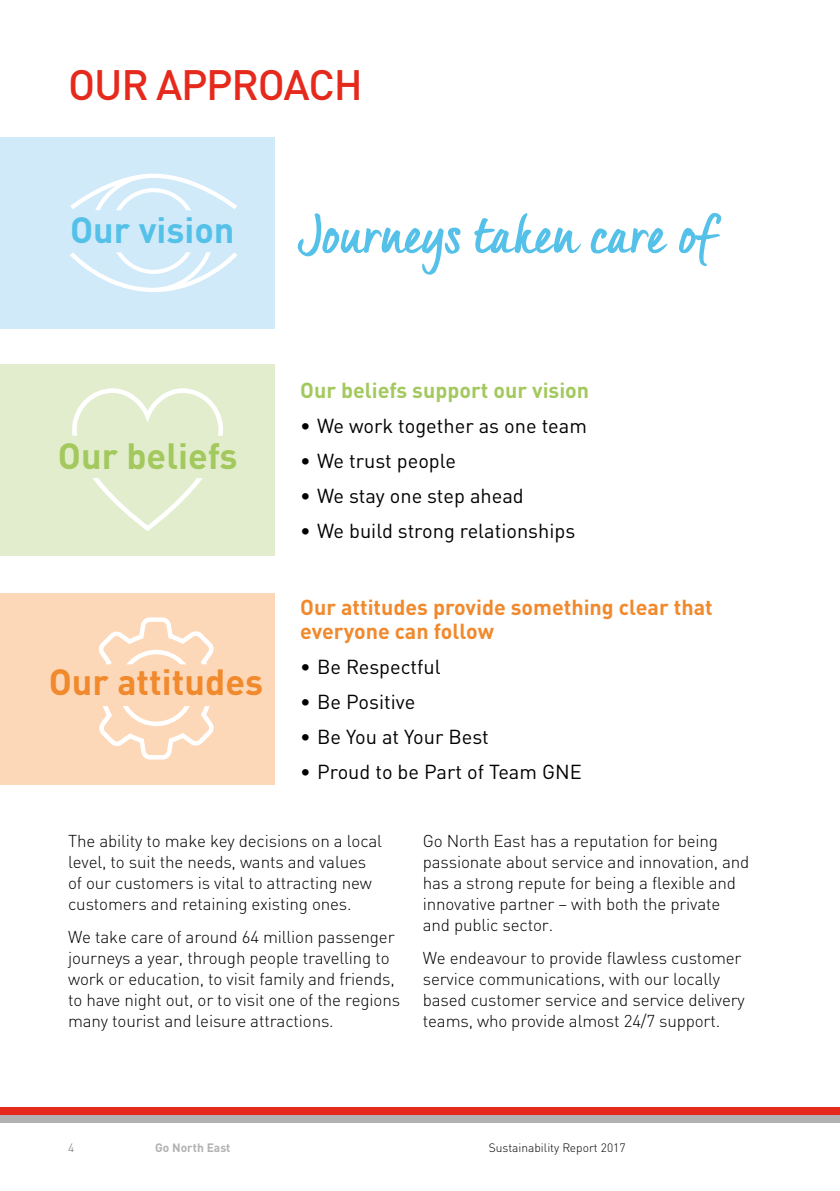
<style>
.page{position:relative;width:840px;height:1191px;background:#fff}
.page>*{position:absolute;margin:0;border:0;box-sizing:border-box;transform-origin:0 0}
.t1{font:500 42px "DINOT";letter-spacing:-.03em;color:#e52a1d}
.t2{font:700 36px "DINOT";color:#f1892d}
.t3{font:700 36px "DINOT";color:#a3c95e}
.t4{font:700 36px "DINOT";color:#55c1e9}
.t5{font:700 21.4px/23.4px "DINOT";color:#f1892d}
.t6{font:700 21.4px "DINOT";color:#a3c95e}
.t7{font:20px "DINOT";color:#000}
.t8{font:300 17px/21px "DINOT";letter-spacing:-.01em;color:#000}
.t9{font:300 12px "DINOT";color:#000}
.t10{font:700 12px "DINOT";color:#b3b2b2}
.t11{font:300 12px "DINOT";color:#706f6f}
</style>
<div class="page">
<div style="left:0;top:137px;width:274px;height:191px;background:#d0eaf9"></div>
<div style="left:0;top:364px;width:274px;height:191px;background:#e2edcd"></div>
<div style="left:0;top:593px;width:274px;height:191px;background:#fcd8b8"></div>
<svg style="left:70px;top:173px;width:167px;height:119px"></svg>
<svg style="left:98px;top:617px;width:116px;height:143px"></svg>
<svg style="left:72px;top:388px;width:151px;height:143px"></svg>
<svg style="left:297px;top:213px;width:163px;height:62px"></svg>
<svg style="left:474px;top:213px;width:106px;height:40px"></svg>
<svg style="left:590px;top:228px;width:77px;height:25px"></svg>
<svg style="left:679px;top:213px;width:41px;height:53px"></svg>
<div style="left:0;top:1106px;width:839px;height:8px;background:#e52a1d"></div>
<div style="left:0;top:1114px;width:839px;height:8px;background:#b3b2b2"></div>
<h1 class="t1" style="left:68px;top:58px;width:296px">OUR APPROACH</h1>
<h2 class="t4" style="left:70px;top:206px;width:166px">Our vision</h2>
<h2 class="t3" style="left:58px;top:432px;width:181px">Our beliefs</h2>
<h2 class="t2" style="left:49px;top:658px;width:216px">Our attitudes</h2>
<p class="t6" style="left:300px;top:376px;width:290px">Our beliefs support our vision</p>
<p class="t7" style="left:300px;top:413px;width:288px">• We work together as one team</p>
<p class="t7" style="left:300px;top:448px;width:157px">• We trust people</p>
<p class="t7" style="left:300px;top:483px;width:225px">• We stay one step ahead</p>
<p class="t7" style="left:300px;top:518px;width:276px">• We build strong relationships</p>
<p class="t5" style="left:300px;top:595px;width:414px">Our attitudes provide something clear that everyone can follow</p>
<p class="t7" style="left:300px;top:654px;width:142px">• Be Respectful</p>
<p class="t7" style="left:300px;top:689px;width:116px">• Be Positive</p>
<p class="t7" style="left:300px;top:724px;width:190px">• Be You at Your Best</p>
<p class="t7" style="left:300px;top:759px;width:283px">• Proud to be Part of Team GNE</p>
<p class="t8" style="left:68px;top:830px;width:315px">The ability to make key decisions on a local level, to suit the needs, wants and values of our customers is vital to attracting new customers and retaining existing ones.</p>
<p class="t8" style="left:68px;top:925px;width:333px">We take care of around 64 million passenger journeys a year, through people travelling to work or education, to visit family and friends, to have night out, or to visit one of the regions many tourist and leisure attractions.</p>
<p class="t8" style="left:422px;top:830px;width:328px">Go North East has a reputation for being passionate about service and innovation, and has a strong repute for being a flexible and innovative partner – with both the private and public sector.</p>
<p class="t8" style="left:422px;top:946px;width:323px">We endeavour to provide flawless customer service communications, with our locally based customer service and service delivery teams, who provide almost 24/7 support.</p>
<p class="t11" style="left:68px;top:1140px;width:8px">4</p>
<p class="t10" style="left:155px;top:1139px;width:77px">Go North East</p>
<p class="t9" style="left:488px;top:1140px;width:138px">Sustainability Report 2017</p>
</div>
